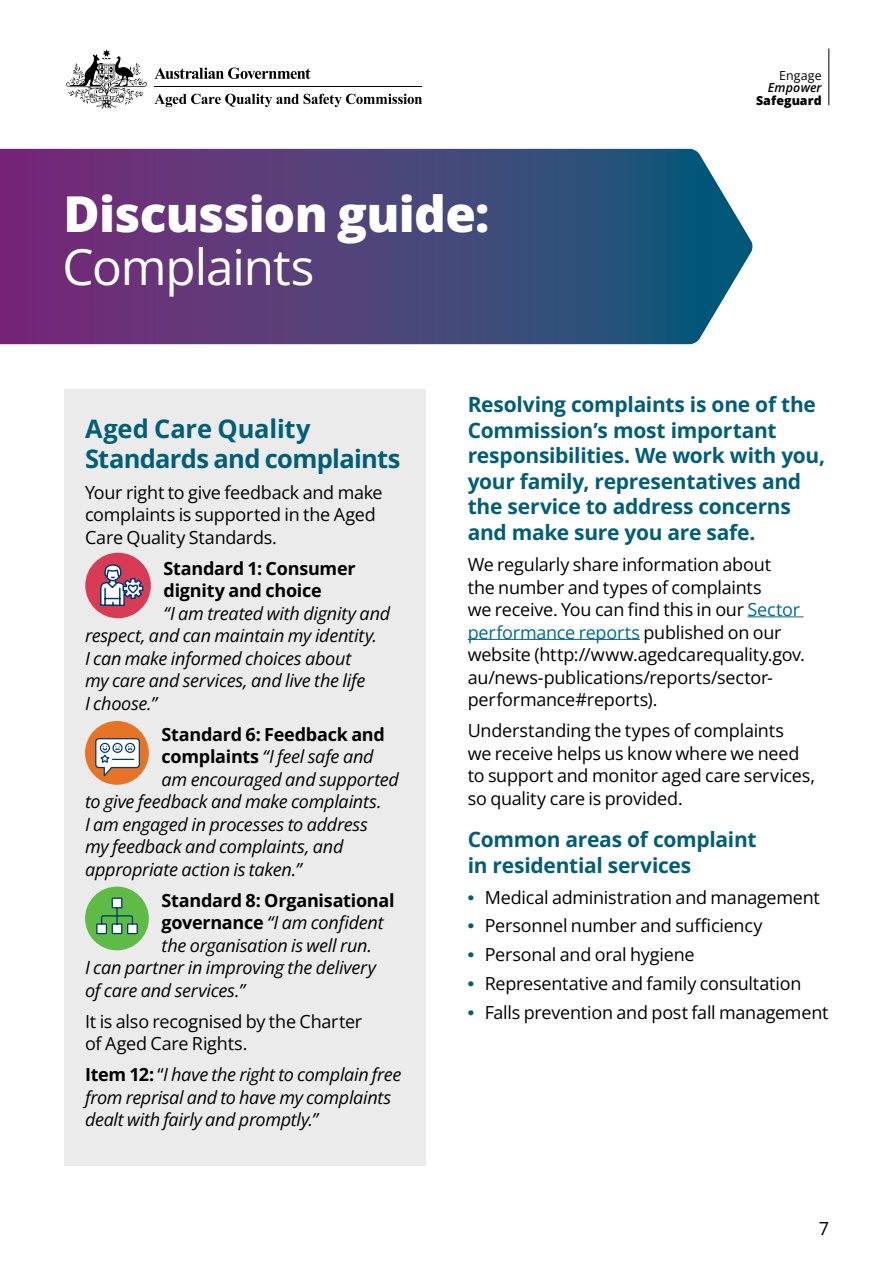
<style>
.page{position:relative;width:893px;height:1263px;background:#fff}
.page>*{position:absolute;margin:0;border:0;box-sizing:border-box;transform-origin:0 0}
.t1{font:800 49.5px "Open Sans";letter-spacing:-.015em;color:#fff}
.t2{font:49.5px "Open Sans";letter-spacing:-.02em;color:#fff}
.t3{font:700 25.5px/30px "Open Sans";letter-spacing:-.02em;color:#005e7b}
.t4{font:700 21px/25.5px "Open Sans";letter-spacing:-.015em;color:#005e7b}
.t5{font:18px/22.5px "Open Sans";letter-spacing:-.015em;color:#000}
.t6{font:italic 18px/22.5px "Open Sans";letter-spacing:-.015em;color:#000}
.t7{font:700 18px/22.5px "Open Sans";letter-spacing:-.015em;color:#000}
.t8{font:800 12.45px "Open Sans";letter-spacing:-.005em;color:#000}
.t9{font:italic 600 12.45px "Open Sans";letter-spacing:.015em;color:#000}
.t10{font:12.45px "Open Sans";letter-spacing:.01em;color:#000}
.s1{font-weight:700;font-style:normal}
.s2{font-style:normal}
.s3{color:#006894}
.s4{font-family:"Arial";font-weight:700;color:#005e7b}
</style>
<div class="page">
<svg style="left:0;top:149px;width:753px;height:195px;background:#50487d"></svg>
<div style="left:64px;top:389px;width:361px;height:776px;background:#ebebec"></div>
<svg style="left:154px;top:94px;width:268px;height:13px"></svg>
<svg style="left:154px;top:68px;width:156px;height:11px"></svg>
<svg style="left:66px;top:49px;width:81px;height:59px"></svg>
<hr style="left:154px;top:86px;width:268px;height:1px;background:#000">
<div style="left:85px;top:553px;width:66px;height:65px;background:#d73b56;border-radius:50%"></div>
<svg style="left:100px;top:563px;width:44px;height:44px"></svg>
<hr style="left:828px;top:48px;width:1px;height:57px;background:#000">
<div style="left:85px;top:886px;width:64px;height:64px;background:#5fbb46;border-radius:50%"></div>
<svg style="left:96px;top:897px;width:42px;height:38px"></svg>
<div style="left:85px;top:721px;width:64px;height:64px;background:#e77327;border-radius:50%"></div>
<svg style="left:95px;top:738px;width:46px;height:41px"></svg>
<hr style="left:747px;top:617px;width:57px;height:1px;background:#006894">
<hr style="left:468px;top:639px;width:172px;height:1px;background:#006894">
<h1 class="t1" style="left:64px;top:176px;width:427px">Discussion guide:</h1>
<h1 class="t2" style="left:63px;top:233px;width:253px">Complaints</h1>
<p class="t10" style="left:779px;top:67px;width:44px">Engage</p>
<p class="t9" style="left:768px;top:79px;width:55px">Empower</p>
<p class="t8" style="left:756px;top:91px;width:67px">Safeguard</p>
<h2 class="t3" style="left:85px;top:413px;width:317px">Aged Care Quality<br>Standards and complaints</h2>
<p class="t5" style="left:85px;top:480px;width:299px">Your right to give feedback and make complaints is supported in the Aged<br>Care Quality Standards.</p>
<p class="t7" style="left:164px;top:556px;width:194px">Standard 1: Consumer dignity and choice</p>
<p class="t6" style="left:85px;top:601px;width:307px;text-indent:79px">“I am treated with dignity and respect, and can maintain my identity.<br>I can make informed choices about<br>my care and services, and live the life<br>I choose.”</p>
<p class="t7" style="left:162px;top:722px;width:225px">Standard 6: Feedback and</p>
<p class="t6" style="left:162px;top:745px;width:213px"><span class="s1">complaints</span> “I feel safe and</p>
<p class="t6" style="left:162px;top:767px;width:239px">am encouraged and supported</p>
<p class="t6" style="left:85px;top:790px;width:298px">to give feedback and make complaints.</p>
<p class="t6" style="left:85px;top:812px;width:284px">I am engaged in processes to address</p>
<p class="t6" style="left:85px;top:835px;width:260px">my feedback and complaints, and</p>
<p class="t6" style="left:85px;top:857px;width:218px">appropriate action is taken.”</p>
<p class="t7" style="left:162px;top:888px;width:234px">Standard 8: Organisational</p>
<p class="t6" style="left:162px;top:911px;width:224px"><span class="s1">governance</span> “I am confident</p>
<p class="t6" style="left:162px;top:933px;width:212px">the organisation is well run.</p>
<p class="t6" style="left:85px;top:956px;width:293px">I can partner in improving the delivery</p>
<p class="t6" style="left:85px;top:978px;width:161px">of care and services.”</p>
<p class="t5" style="left:85px;top:1009px;width:279px">It is also recognised by the Charter of Aged Care Rights.</p>
<p class="t6" style="left:85px;top:1063px;width:318px"><span class="s1">Item 12:</span> <span class="s2">“</span>I have the right to complain free from reprisal and to have my complaints dealt with fairly and promptly.”</p>
<p class="t4" style="left:468px;top:392px;width:359px">Resolving complaints is one of the<br>Commission’s most important responsibilities. We work with you, your family, representatives and the service to address concerns and make sure you are safe.</p>
<p class="t5" style="left:468px;top:553px;width:339px">We regularly share information about<br>the number and types of complaints<br>we receive. You can find this in our <span class="s3">Sector performance reports</span> published on our website (http://www.agedcarequality.gov. au/news-publications/reports/sector&shy;performance#reports).</p>
<p class="t5" style="left:468px;top:719px;width:349px">Understanding the types of complaints<br>we receive helps us know where we need to support and monitor aged care services, so quality care is provided.</p>
<p class="t4" style="left:468px;top:826px;width:290px">Common areas of complaint in residential services</p>
<p class="t5" style="left:468px;top:885px;width:354px"><span class="s4">•</span> Medical administration and management</p>
<p class="t5" style="left:468px;top:914px;width:296px"><span class="s4">•</span> Personnel number and sufficiency</p>
<p class="t5" style="left:468px;top:943px;width:228px"><span class="s4">•</span> Personal and oral hygiene</p>
<p class="t5" style="left:468px;top:972px;width:335px"><span class="s4">•</span> Representative and family consultation</p>
<p class="t5" style="left:468px;top:1001px;width:362px"><span class="s4">•</span> Falls prevention and post fall management</p>
<p class="t5" style="left:819px;top:1217px;width:12px">7</p>
</div>
